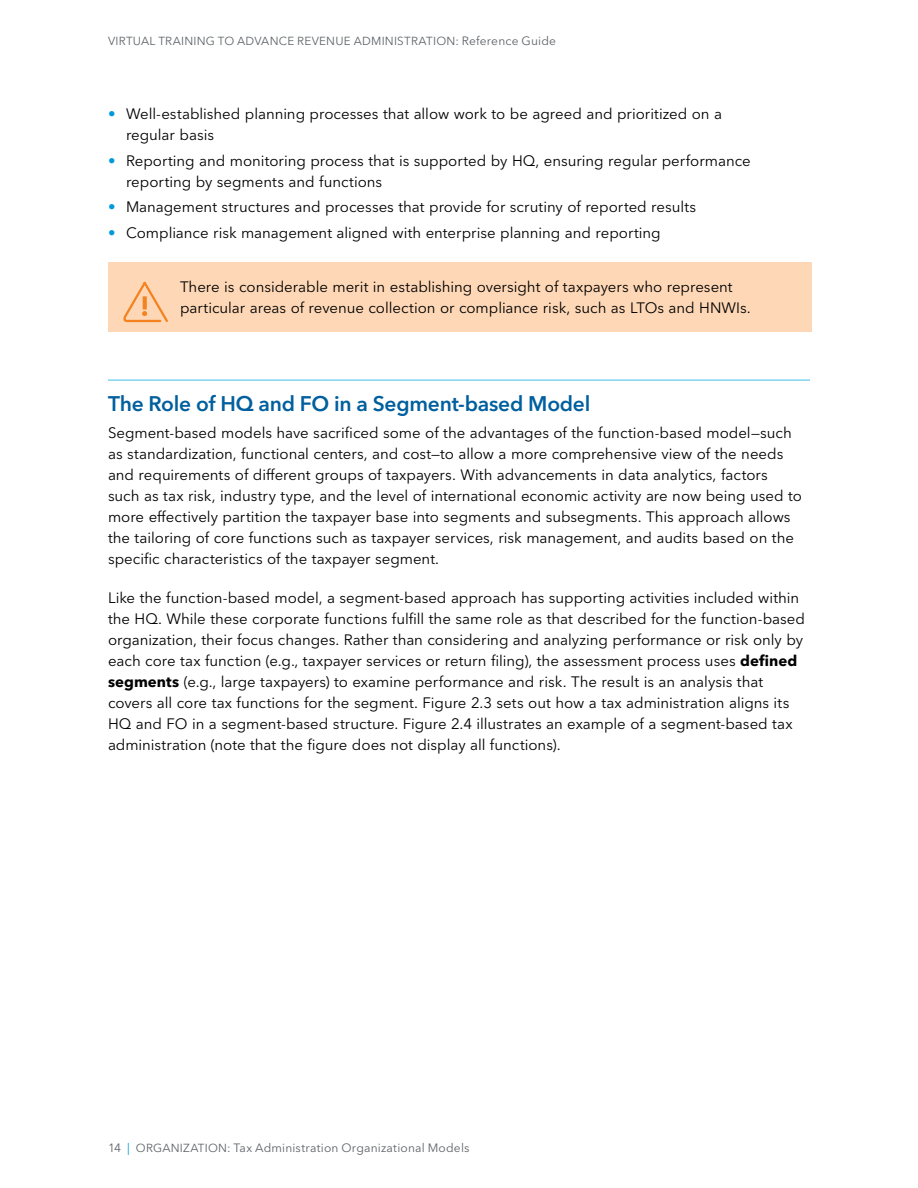
<style>
.page{position:relative;width:918px;height:1188px;background:#fff}
.page>*{position:absolute;margin:0;border:0;box-sizing:border-box;transform-origin:0 0}
.t1{font:600 21px "Avenir Next World";letter-spacing:-.01em;color:#005f9e}
.t2{font:15px/21px "Avenir Next World";color:#000}
.t3{font:12px "Avenir Next World";letter-spacing:.015em;color:#5e6367}
.t4{font:11.7px "Avenir Next World";letter-spacing:.02em;color:#5e6367}
.s1{font-size:12px}
.s2{color:#009ada}
.s3{font-weight:700}
.s4{font-size:11.7px}
</style>
<div class="page">
<hr style="left:108px;top:379px;width:702px;height:2px;background:#80d3f1">
<div style="left:108px;top:262px;width:703px;height:69px;background:#fed8b6"></div>
<svg style="left:123px;top:282px;width:45px;height:40px"></svg>
<p class="t4" style="left:108px;top:32px;width:450px">VIRTUAL TRAINING TO ADVANCE REVENUE ADMINISTRATION: <span class="s1">Reference Guide</span></p>
<p class="t2" style="left:126px;top:104px;width:598px;text-indent:-18px"><span class="s2">•</span> Well-established planning processes that allow work to be agreed and prioritized on a regular basis</p>
<p class="t2" style="left:126px;top:150px;width:626px;text-indent:-18px"><span class="s2">•</span> Reporting and monitoring process that is supported by HQ, ensuring regular performance reporting by segments and functions</p>
<p class="t2" style="left:108px;top:197px;width:590px"><span class="s2">•</span> Management structures and processes that provide for scrutiny of reported results</p>
<p class="t2" style="left:108px;top:222px;width:554px"><span class="s2">•</span> Compliance risk management aligned with enterprise planning and reporting</p>
<p class="t2" style="left:180px;top:277px;width:572px">There is considerable merit in establishing oversight of taxpayers who represent particular areas of revenue collection or compliance risk, such as LTOs and HNWIs.</p>
<h1 class="t1" style="left:108px;top:391px;width:484px">The Role of HQ and FO in a Segment-based Model</h1>
<p class="t2" style="left:108px;top:422px;width:695px">Segment-based models have sacrificed some of the advantages of the function-based model—such as standardization, functional centers, and cost—to allow a more comprehensive view of the needs and requirements of different groups of taxpayers. With advancements in data analytics, factors such as tax risk, industry type, and the level of international economic activity are now being used to more effectively partition the taxpayer base into segments and subsegments. This approach allows the tailoring of core functions such as taxpayer services, risk management, and audits based on the specific characteristics of the taxpayer segment.</p>
<p class="t2" style="left:108px;top:587px;width:699px">Like the function-based model, a segment-based approach has supporting activities included within the HQ. While these corporate functions fulfill the same role as that described for the function-based organization, their focus changes. Rather than considering and analyzing performance or risk only by each core tax function (e.g., taxpayer services or return filing), the assessment process uses <span class="s3">defined segments</span> (e.g., large taxpayers) to examine performance and risk. The result is an analysis that covers all core tax functions for the segment. Figure 2.3 sets out how a tax administration aligns its HQ and FO in a segment-based structure. Figure 2.4 illustrates an example of a segment-based tax administration (note that the figure does not display all functions).</p>
<p class="t3" style="left:108px;top:1138px;width:363px">14 <span class="s2">|</span> <span class="s4">ORGANIZATION:</span> Tax Administration Organizational Models</p>
</div>
